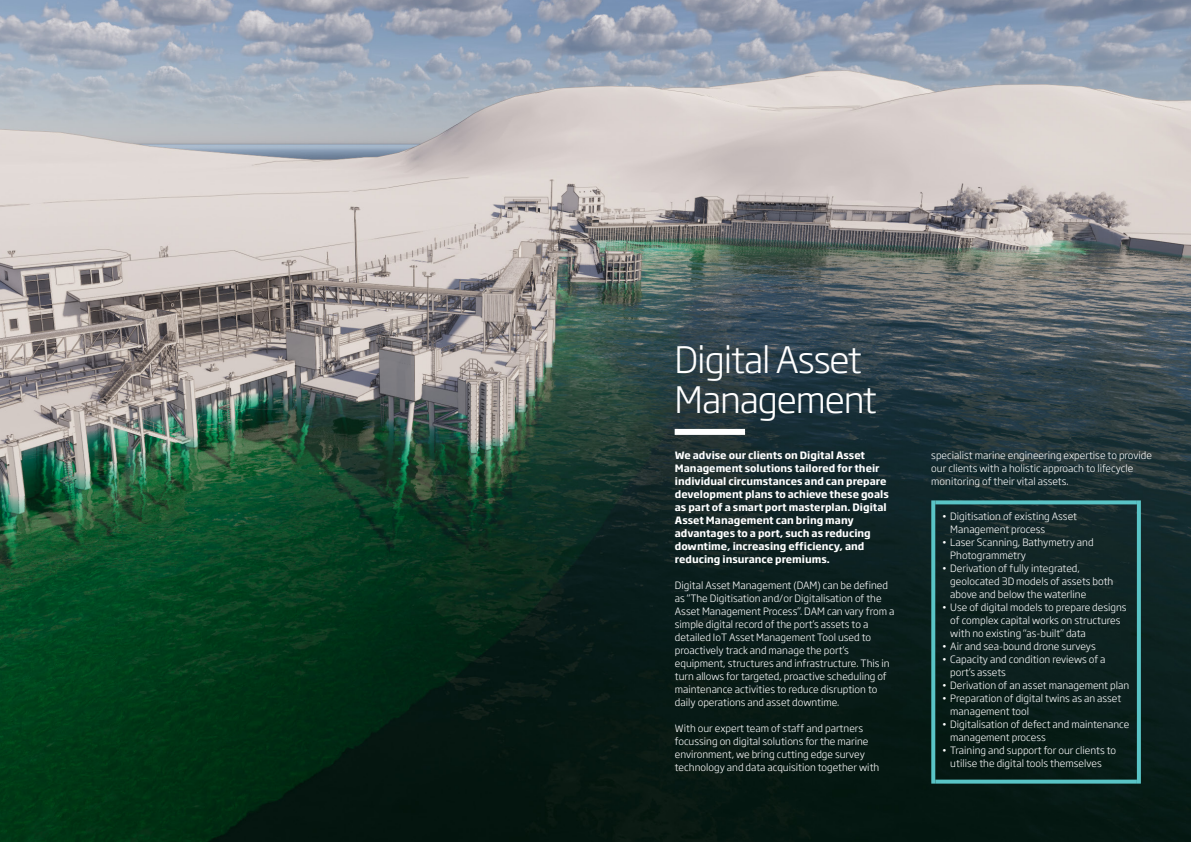
<style>
.page{position:relative;width:1191px;height:842px;background:#fff}
.page>*{position:absolute;margin:0;border:0;box-sizing:border-box;transform-origin:0 0}
.NIRAS_RU01{font:300 36px/40px "Soho Gothic Pro";letter-spacing:-.03em;color:#fff}
._9_5_13_Brød_light{font:300 10px/13px "Soho Gothic Pro";color:#fff}
._9_5_13_Brød_light-2{font:700 10px/13px "Soho Gothic Pro";color:#fff}
</style>
<div class="page">
<img style="left:0;top:0;width:1191px;height:842px">
<svg style="left:935px;top:500px;width:201px;height:4px"></svg>
<svg style="left:931px;top:500px;width:4px;height:284px"></svg>
<svg style="left:1136px;top:500px;width:4px;height:284px"></svg>
<svg style="left:935px;top:780px;width:201px;height:4px"></svg>
<div style="left:674px;top:429px;width:71px;height:6px;background:#fff"></div>
<p class="NIRAS_RU01" style="left:674px;top:337px;width:204px">Digital Asset<br>Management</p>
<p class="_9_5_13_Brød_light-2" style="left:675px;top:448px;width:215px">We advise our clients on Digital Asset Management solutions tailored for their individual circumstances and can prepare development plans to achieve these goals as part of a smart port masterplan. Digital Asset Management can bring many advantages to a port, such as reducing downtime, increasing efficiency, and reducing insurance premiums.</p>
<p class="_9_5_13_Brød_light" style="left:675px;top:578px;width:221px">Digital Asset Management (DAM) can be defined as “The Digitisation and/or Digitalisation of the Asset Management Process”. DAM can vary from a simple digital record of the port’s assets to a detailed IoT Asset Management Tool used to proactively track and manage the port’s equipment, structures and infrastructure. This in turn allows for targeted, proactive scheduling of maintenance activities to reduce disruption to daily operations and asset downtime.</p>
<p class="_9_5_13_Brød_light" style="left:675px;top:721px;width:206px">With our expert team of staff and partners focussing on digital solutions for the marine environment, we bring cutting edge survey technology and data acquisition together with</p>
<p class="_9_5_13_Brød_light" style="left:931px;top:448px;width:222px">specialist marine engineering expertise to provide our clients with a holistic approach to lifecycle monitoring of their vital assets.</p>
<p class="_9_5_13_Brød_light" style="left:950px;top:509px;width:128px;text-indent:-9px">• Digitisation of existing Asset<br>Management process</p>
<p class="_9_5_13_Brød_light" style="left:950px;top:535px;width:145px;text-indent:-9px">• Laser Scanning, Bathymetry and<br>Photogrammetry</p>
<p class="_9_5_13_Brød_light" style="left:950px;top:561px;width:165px;text-indent:-9px">• Derivation of fully integrated, geolocated 3D models of assets both above and below the waterline</p>
<p class="_9_5_13_Brød_light" style="left:950px;top:600px;width:178px;text-indent:-9px">• Use of digital models to prepare designs of complex capital works on structures with no existing “as-built” data</p>
<p class="_9_5_13_Brød_light" style="left:941px;top:639px;width:156px">• Air and sea-bound drone surveys</p>
<p class="_9_5_13_Brød_light" style="left:950px;top:652px;width:157px;text-indent:-9px">• Capacity and condition reviews of a port’s assets</p>
<p class="_9_5_13_Brød_light" style="left:941px;top:678px;width:189px">• Derivation of an asset management plan</p>
<p class="_9_5_13_Brød_light" style="left:950px;top:691px;width:172px;text-indent:-9px">• Preparation of digital twins as an asset management tool</p>
<p class="_9_5_13_Brød_light" style="left:950px;top:717px;width:180px;text-indent:-9px">• Digitalisation of defect and maintenance management process</p>
<p class="_9_5_13_Brød_light" style="left:941px;top:743px;width:176px;text-align:center">• Training and support for our clients to utilise the digital tools themselves</p>
</div>
